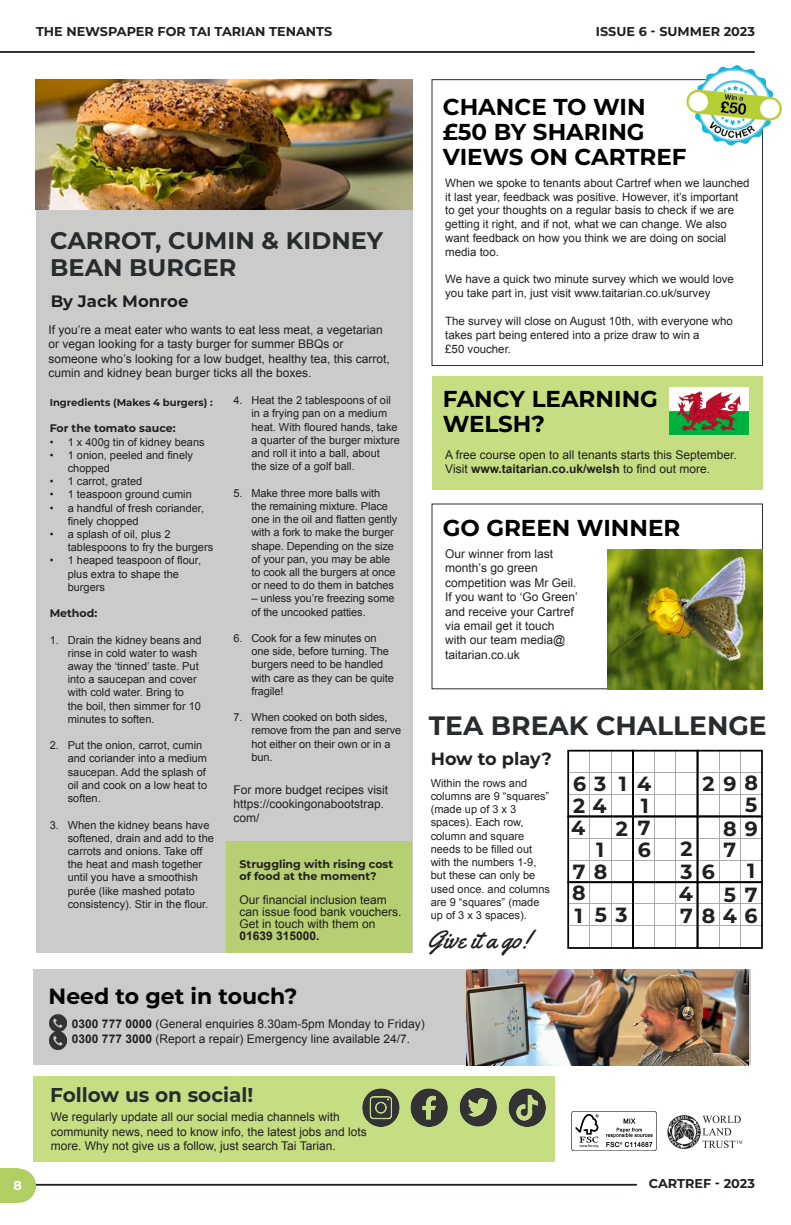
<style>
.page{position:relative;width:791px;height:1225px;background:#fff}
.page>*{position:absolute;margin:0;border:0;box-sizing:border-box;transform-origin:0 0}
.t1{font:700 26.5px "Montserrat";color:#292c2f}
.t2{font:25px "Yellowtail";color:#231f20}
.h2{font:700 24px/27px "Montserrat";color:#292c2f}
.t3{font:700 23px/25px "Montserrat";color:#000001}
.body_text{font:700 22px "Montserrat";color:#000001}
.t4{font:700 20.5px "Montserrat";color:#231f20}
.body_text-2{font:700 20px "Montserrat";color:#292c2f}
.t5{font:700 17.7px "Montserrat";letter-spacing:-.005em;color:#231f20}
.t6{font:700 16.5px "Montserrat";color:#231f20}
.t7{font:700 12.8px "Montserrat";color:#231f20}
.t8{font:700 12.8px "Montserrat";color:#fff}
.body_text-3{font:12px/14.4px "Arial";color:#231f20}
.body_text-4{font:11.5px/13.8px "Arial";color:#231f20}
.body_text-5{font:11px/13.2px "Arial";color:#231f20}
.body_text-6{font:700 11px/12px "Montserrat";color:#231f20}
.body_text-7{font:700 10px "Montserrat";color:#231f20}
.s1{font-weight:700}
</style>
<div class="page">
<div style="left:36px;top:79px;width:376px;height:874px;background:#cbcbca"></div>
<svg style="left:36px;top:1183px;width:601px;height:2px"></svg>
<div style="left:2px;top:1168px;width:34px;height:34px;background:#b0ce62;border-radius:50%"></div>
<div style="left:0;top:1168px;width:19px;height:34px;background:#b0ce62"></div>
<svg style="left:0;top:51px;width:755px;height:2px;background:#363233"></svg>
<img style="left:36px;top:79px;width:376px;height:131px">
<div style="left:33px;top:1076px;width:522px;height:85px;background:#c5de82"></div>
<img style="left:362px;top:1088px;width:184px;height:38px">
<img style="left:571px;top:1111px;width:86px;height:39px">
<img style="left:667px;top:1115px;width:76px;height:34px">
<div style="left:33px;top:969px;width:718px;height:96px;background:#cbcbca"></div>
<img style="left:50px;top:1014px;width:17px;height:35px">
<div style="left:432px;top:79px;width:331px;height:287px;border:1px solid #292c2f"></div>
<div style="left:432px;top:377px;width:330px;height:113px;background:#c5de82"></div>
<img style="left:671px;top:65px;width:111px;height:100px">
<img style="left:466px;top:969px;width:282px;height:96px">
<div style="left:226px;top:841px;width:186px;height:111px;background:#b5cf72"></div>
<svg style="left:567px;top:750px;width:196px;height:199px"></svg>
<img style="left:607px;top:549px;width:155px;height:140px">
<img style="left:670px;top:387px;width:78px;height:47px">
<p class="t7" style="left:36px;top:22px;width:298px">THE NEWSPAPER FOR TAI TARIAN TENANTS</p>
<p class="t7" style="left:596px;top:23px;width:161px">ISSUE 6 - SUMMER 2023</p>
<p class="h2" style="left:50px;top:225px;width:334px">CARROT, CUMIN &amp; KIDNEY<br>BEAN BURGER</p>
<p class="t6" style="left:51px;top:289px;width:139px">By Jack Monroe</p>
<p class="body_text-3" style="left:49px;top:322px;width:343px">If you’re a meat eater who wants to eat less meat, a vegetarian or vegan looking for a tasty burger for summer BBQs or someone who’s looking for a low budget, healthy tea, this carrot, cumin and kidney bean burger ticks all the boxes.</p>
<p class="body_text-7" style="left:50px;top:395px;width:165px">Ingredients (Makes 4 burgers) :</p>
<p class="body_text-6" style="left:50px;top:422px;width:127px">For the tomato sauce:</p>
<p class="body_text-5" style="left:50px;top:435px;width:156px">• 1 x 400g tin of kidney beans</p>
<p class="body_text-5" style="left:68px;top:448px;width:127px;text-indent:-18px">• 1 onion, peeled and finely chopped</p>
<p class="body_text-5" style="left:50px;top:475px;width:94px">• 1 carrot, grated</p>
<p class="body_text-5" style="left:50px;top:488px;width:144px">• 1 teaspoon ground cumin</p>
<p class="body_text-5" style="left:68px;top:501px;width:138px;text-indent:-18px">• a handful of fresh coriander, finely chopped</p>
<p class="body_text-5" style="left:68px;top:527px;width:147px;text-indent:-18px">• a splash of oil, plus 2 tablespoons to fry the burgers</p>
<p class="body_text-5" style="left:68px;top:554px;width:135px;text-indent:-18px">• 1 heaped teaspoon of flour, plus extra to shape the burgers</p>
<p class="body_text-6" style="left:50px;top:607px;width:49px">Method:</p>
<p class="body_text-5" style="left:68px;top:633px;width:135px;text-indent:-18px">1. Drain the kidney beans and rinse in cold water to wash away the ‘tinned’ taste. Put into a saucepan and cover with cold water. Bring to the boil, then simmer for 10 minutes to soften.</p>
<p class="body_text-5" style="left:68px;top:739px;width:141px;text-indent:-18px">2. Put the onion, carrot, cumin and coriander into a medium saucepan. Add the splash of oil and cook on a low heat to soften.</p>
<p class="body_text-5" style="left:68px;top:818px;width:148px;text-indent:-18px">3. When the kidney beans have softened, drain and add to the carrots and onions. Take off the heat and mash together until you have a smoothish purée (like mashed potato consistency). Stir in the flour.</p>
<p class="body_text-5" style="left:251px;top:394px;width:150px;text-indent:-18px">4. Heat the 2 tablespoons of oil in a frying pan on a medium heat. With floured hands, take a quarter of the burger mixture and roll it into a ball, about<br>the size of a golf ball.</p>
<p class="body_text-5" style="left:251px;top:486px;width:147px;text-indent:-18px">5. Make three more balls with the remaining mixture. Place one in the oil and flatten gently with a fork to make the burger shape. Depending on the size of your pan, you may be able to cook all the burgers at once or need to do them in batches</p>
<p class="body_text-5" style="left:251px;top:592px;width:145px">– unless you’re freezing some of the uncooked patties.</p>
<p class="body_text-5" style="left:251px;top:631px;width:144px;text-indent:-18px">6. Cook for a few minutes on one side, before turning. The burgers need to be handled with care as they can be quite fragile!</p>
<p class="body_text-5" style="left:251px;top:711px;width:151px;text-indent:-18px">7. When cooked on both sides, remove from the pan and serve hot either on their own or in a bun.</p>
<p class="body_text-3" style="left:233px;top:782px;width:156px">For more budget recipes visit https://cookingonabootstrap. com/</p>
<p class="body_text-6" style="left:239px;top:857px;width:155px">Struggling with rising cost of food at the moment?</p>
<p class="body_text-3" style="left:239px;top:893px;width:164px;line-height:12px">Our financial inclusion team can issue food bank vouchers.<br>Get in touch with them on<br><span class="s1">01639 315000.</span></p>
<p class="t3" style="left:443px;top:93px;width:204px">CHANCE TO WIN</p>
<p class="t3" style="left:443px;top:118px;width:245px">£50 BY SHARING<br>VIEWS ON CARTREF</p>
<p class="body_text-4" style="left:445px;top:176px;width:306px">When we spoke to tenants about Cartref when we launched it last year, feedback was positive. However, it’s important to get your thoughts on a regular basis to check if we are getting it right, and if not, what we can change. We also want feedback on how you think we are doing on social media too.</p>
<p class="body_text-4" style="left:445px;top:273px;width:290px">We have a quick two minute survey which we would love you take part in, just visit www.taitarian.co.uk/survey</p>
<p class="body_text-4" style="left:445px;top:314px;width:289px">The survey will close on August 10th, with everyone who takes part being entered into a prize draw to win a</p>
<p class="body_text-4" style="left:445px;top:342px;width:67px">£50 voucher.</p>
<p class="t3" style="left:443px;top:385px;width:217px">FANCY LEARNING<br>WELSH?</p>
<p class="body_text-3" style="left:445px;top:447px;width:293px">A free course open to all tenants starts this September.<br>Visit <span class="s1">www.taitarian.co.uk/welsh</span> to find out more.</p>
<p class="t3" style="left:443px;top:514px;width:239px">GO GREEN WINNER</p>
<p class="body_text-3" style="left:445px;top:547px;width:134px">Our winner from last month’s go green competition was Mr Geil.<br>If you want to ‘Go Green’ and receive your Cartref via email get it touch with our team media@ taitarian.co.uk</p>
<p class="t1" style="left:429px;top:706px;width:339px">TEA BREAK CHALLENGE</p>
<p class="t5" style="left:431px;top:746px;width:123px">How to play?</p>
<p class="t4" style="left:573px;top:769px;width:35px">6 3</p>
<p class="t4" style="left:619px;top:769px;width:10px">1</p>
<p class="t4" style="left:573px;top:790px;width:35px">2 4</p>
<p class="t4" style="left:616px;top:813px;width:14px">2</p>
<p class="t4" style="left:596px;top:835px;width:10px">1</p>
<p class="t4" style="left:573px;top:856px;width:36px">7 8</p>
<p class="t4" style="left:572px;top:878px;width:15px">8</p>
<p class="t4" style="left:702px;top:769px;width:57px">2 9 8</p>
<p class="t4" style="left:637px;top:768px;width:16px">4</p>
<p class="t4" style="left:641px;top:791px;width:10px">1</p>
<p class="body_text-5" style="left:431px;top:776px;width:121px">Within the rows and columns are 9 “squares” (made up of 3 x 3 spaces). Each row, column and square needs to be filled out with the numbers 1-9, but these can only be used once. and columns are 9 “squares” (made up of 3 x 3 spaces).</p>
<p class="t2" style="left:428px;top:923px;width:103px">Give it a go!</p>
<p class="t4" style="left:745px;top:790px;width:14px">5</p>
<p class="t4" style="left:571px;top:813px;width:16px">4</p>
<p class="t4" style="left:638px;top:813px;width:14px">7</p>
<p class="t4" style="left:723px;top:813px;width:36px">8 9</p>
<p class="t4" style="left:680px;top:834px;width:14px">2</p>
<p class="t4" style="left:723px;top:835px;width:14px">7</p>
<p class="t4" style="left:638px;top:835px;width:15px">6</p>
<p class="t4" style="left:747px;top:856px;width:10px">1</p>
<p class="t4" style="left:680px;top:856px;width:14px">3</p>
<p class="t4" style="left:702px;top:856px;width:15px">6</p>
<p class="t4" style="left:679px;top:878px;width:16px">4</p>
<p class="t4" style="left:724px;top:880px;width:35px">5 7</p>
<p class="t4" style="left:575px;top:900px;width:10px">1</p>
<p class="t4" style="left:595px;top:900px;width:34px">5 3</p>
<p class="t4" style="left:680px;top:900px;width:79px">7 8 4 6</p>
<p class="body_text" style="left:49px;top:980px;width:250px">Need to get in touch?</p>
<p class="body_text-3" style="left:72px;top:1017px;width:354px"><span class="s1">0300 777 0000</span> (General enquiries 8.30am-5pm Monday to Friday)</p>
<p class="body_text-3" style="left:72px;top:1031px;width:340px"><span class="s1">0300 777 3000</span> (Report a repair) Emergency line available 24/7.</p>
<p class="body_text-2" style="left:50px;top:1080px;width:205px">Follow us on social!</p>
<p class="body_text-3" style="left:51px;top:1109px;width:318px">We regularly update all our social media channels with community news, need to know info, the latest jobs and lots more. Why not give us a follow, just search Tai Tarian.</p>
<p class="t8" style="left:13px;top:1175px;width:10px">8</p>
<p class="t7" style="left:649px;top:1174px;width:108px">CARTREF - 2023</p>
</div>
